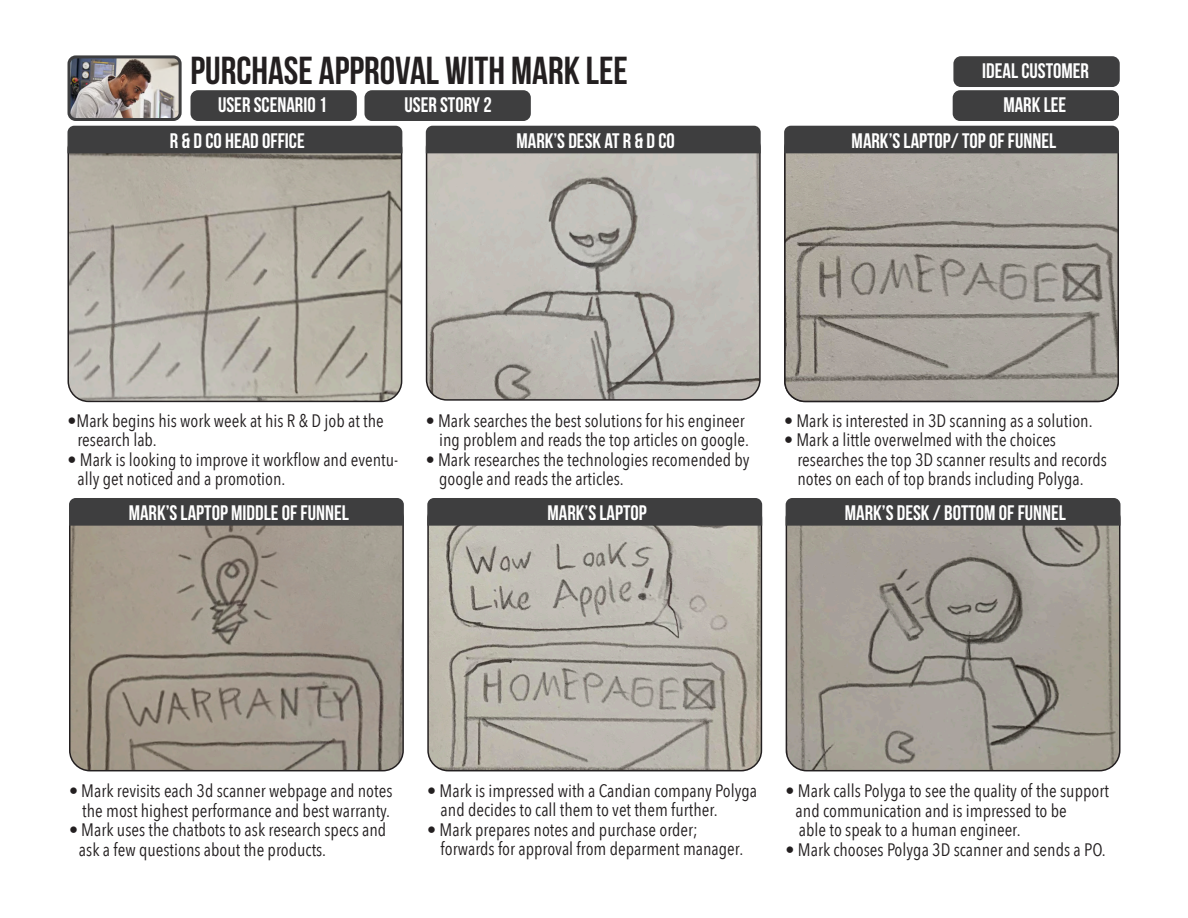
<style>
.page{position:relative;width:1188px;height:918px;background:#fff}
.page>*{position:absolute;margin:0;border:0;box-sizing:border-box;transform-origin:0 0}
.t1{font:39px "Bebas Neue";color:#231f20}
.t2{font:21px "Bebas Neue";color:#fff}
.t3{font:18px/19.5px "Avenir Next Condensed";color:#231f20}
</style>
<div class="page">
<img style="left:68px;top:153px;width:334px;height:248px">
<div style="left:68px;top:129px;width:334px;height:273px;border:2px solid #231f20;border-radius:20px"></div>
<img style="left:427px;top:153px;width:331px;height:246px">
<div style="left:426px;top:127px;width:335px;height:274px;border:2px solid #231f20;border-radius:20px"></div>
<img style="left:785px;top:153px;width:333px;height:248px">
<img style="left:70px;top:526px;width:333px;height:245px">
<div style="left:69px;top:498px;width:335px;height:273px;border:2px solid #231f20;border-radius:20px"></div>
<img style="left:428px;top:526px;width:333px;height:245px">
<div style="left:427px;top:498px;width:335px;height:273px;border:2px solid #231f20;border-radius:20px"></div>
<div style="left:784px;top:129px;width:335px;height:273px;border:2px solid #231f20;border-radius:20px"></div>
<img style="left:786px;top:526px;width:334px;height:245px">
<div style="left:786px;top:498px;width:334px;height:273px;border:2px solid #231f20;border-radius:20px"></div>
<div style="left:191px;top:91px;width:165px;height:29px;background:#3e3e3f;border-radius:7px"></div>
<div style="left:190px;top:90px;width:167px;height:31px;border:2px solid #3e3e3f;border-radius:7px"></div>
<div style="left:365px;top:91px;width:165px;height:29px;background:#3e3e3f;border-radius:7px"></div>
<div style="left:364px;top:90px;width:167px;height:31px;border:2px solid #3e3e3f;border-radius:7px"></div>
<div style="left:953px;top:91px;width:165px;height:29px;background:#3e3e3f;border-radius:7px"></div>
<div style="left:953px;top:90px;width:166px;height:31px;border:2px solid #3e3e3f;border-radius:7px"></div>
<div style="left:954px;top:57px;width:165px;height:29px;background:#3e3e3f;border-radius:7px"></div>
<div style="left:953px;top:56px;width:167px;height:31px;border:2px solid #3e3e3f;border-radius:7px"></div>
<div style="left:68px;top:126px;width:334px;height:27px;background:#3e3e3f"></div>
<div style="left:69px;top:498px;width:335px;height:28px;background:#3e3e3f"></div>
<div style="left:426px;top:126px;width:335px;height:27px;background:#3e3e3f"></div>
<div style="left:427px;top:498px;width:335px;height:28px;background:#3e3e3f"></div>
<div style="left:784px;top:126px;width:335px;height:27px;background:#3e3e3f"></div>
<div style="left:786px;top:498px;width:334px;height:28px;background:#3e3e3f"></div>
<img style="left:69px;top:59px;width:109px;height:61px">
<div style="left:68px;top:55px;width:114px;height:66px;border:3px solid #3e3e3f;border-radius:7px"></div>
<p class="t1" style="left:190px;top:49px;width:439px">PURCHASE APPROVAL WITH MARK LEE</p>
<p class="t2" style="left:982px;top:59px;width:108px">IDEAL CUSTOMER</p>
<p class="t2" style="left:218px;top:93px;width:111px">USER SCENARIO 1</p>
<p class="t2" style="left:404px;top:93px;width:89px">USER STORY 2</p>
<p class="t2" style="left:1003px;top:93px;width:64px">MARK LEE</p>
<p class="t2" style="left:170px;top:129px;width:136px">R &amp; D CO HEAD OFFICE</p>
<p class="t2" style="left:516px;top:129px;width:160px">MARK’S DESK AT R &amp; D CO</p>
<p class="t2" style="left:852px;top:129px;width:206px">MARK’S LAPTOP/ TOP OF FUNNEL</p>
<p class="t3" style="left:77px;top:410px;width:308px;text-indent:-10px">•Mark begins his work week at his R &amp; D job at the research lab.</p>
<p class="t3" style="left:77px;top:449px;width:322px;text-indent:-10px">• Mark is looking to improve it workflow and eventu&shy;ally get noticed and a promotion.</p>
<p class="t2" style="left:129px;top:501px;width:222px">MARK’S LAPTOP MIDDLE OF FUNNEL</p>
<p class="t3" style="left:426px;top:410px;width:325px;text-align:right">• Mark searches the best solutions for his engineer ing problem and reads the top articles on google.</p>
<p class="t3" style="left:439px;top:449px;width:312px;text-indent:-13px">• Mark researches the technologies recomended by google and reads the articles.</p>
<p class="t2" style="left:548px;top:501px;width:101px">MARK’S LAPTOP</p>
<p class="t3" style="left:784px;top:410px;width:310px">• Mark is interested in 3D scanning as a solution.</p>
<p class="t3" style="left:784px;top:430px;width:273px">• Mark a little overwelmed with the choices</p>
<p class="t3" style="left:797px;top:449px;width:311px">researches the top 3D scanner results and records notes on each of top brands including Polyga.</p>
<p class="t2" style="left:845px;top:501px;width:223px">MARK’S DESK / BOTTOM OF FUNNEL</p>
<p class="t3" style="left:69px;top:780px;width:325px;text-align:right">• Mark revisits each 3d scanner webpage and notes the most highest performance and best warranty.</p>
<p class="t3" style="left:79px;top:819px;width:309px;text-indent:-10px">• Mark uses the chatbots to ask research specs and ask a few questions about the products.</p>
<p class="t3" style="left:441px;top:780px;width:318px;text-indent:-13px">• Mark is impressed with a Candian company Polyga and decides to call them to vet them further.</p>
<p class="t3" style="left:441px;top:819px;width:304px;text-indent:-13px">• Mark prepares notes and purchase order; forwards for approval from deparment manager.</p>
<p class="t3" style="left:796px;top:780px;width:315px;text-indent:-10px">• Mark calls Polyga to see the quality of the support and communication and is impressed to be<br>able to speak to a human engineer.</p>
<p class="t3" style="left:786px;top:839px;width:322px">• Mark chooses Polyga 3D scanner and sends a PO.</p>
</div>
